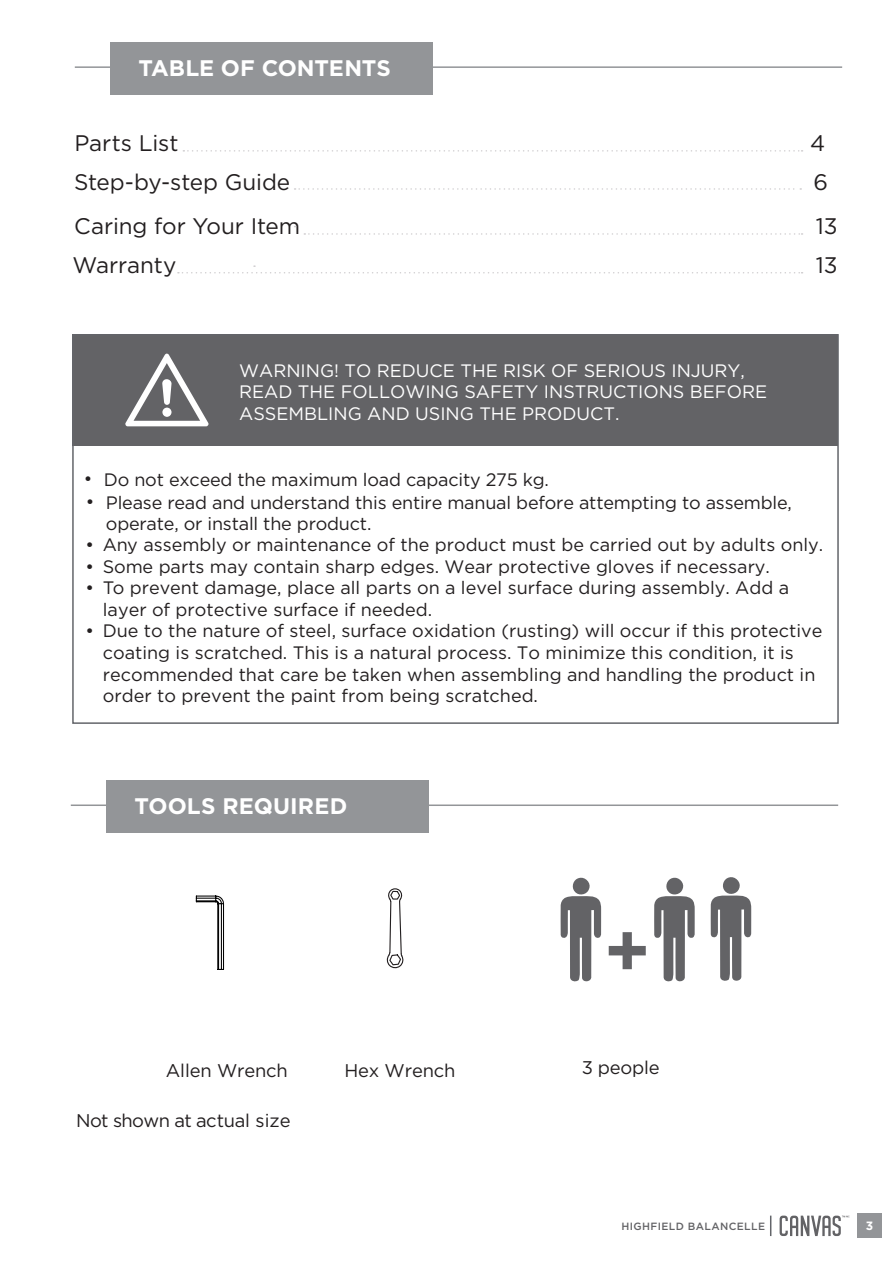
<style>
.page{position:relative;width:893px;height:1263px;background:#fff}
.page>*{position:absolute;margin:0;border:0;box-sizing:border-box;transform-origin:0 0}
.t1{font:22.5px "Gotham";letter-spacing:-.005em;color:#231f20}
.t2{font:700 22.5px "Gotham";letter-spacing:.005em;color:#fff}
.t3{font:18.3px "Gotham";letter-spacing:-.01em;color:#231f20}
.t4{font:18.3px "Gotham";letter-spacing:-.03em;color:#231f20}
.t5{font:18px/21.6px "Gotham";color:#231f20}
.t6{font:18px/21.6px "Gotham";color:#fff}
.t7{font:700 12px "Gotham";color:#fff}
.t8{font:500 10.5px "Gotham";letter-spacing:.035em;color:#636366}
</style>
<div class="page">
<hr style="left:75px;top:66px;width:767px;height:2px;background:#939598">
<svg style="left:183px;top:150px;width:620px;height:2px"></svg>
<svg style="left:295px;top:188px;width:506px;height:2px"></svg>
<svg style="left:304px;top:233px;width:499px;height:2px"></svg>
<svg style="left:178px;top:265px;width:625px;height:8px"></svg>
<hr style="left:71px;top:804px;width:767px;height:2px;background:#939598">
<div style="left:110px;top:42px;width:322px;height:52px;background:#939598"></div>
<div style="left:106px;top:780px;width:322px;height:52px;background:#939598"></div>
<div style="left:73px;top:334px;width:765px;height:112px;background:#636366"></div>
<div style="left:72px;top:334px;width:767px;height:390px;border:2px solid #63656a"></div>
<svg style="left:125px;top:354px;width:83px;height:72px"></svg>
<svg style="left:609px;top:932px;width:37px;height:37px"></svg>
<svg style="left:560px;top:877px;width:41px;height:105px"></svg>
<svg style="left:654px;top:877px;width:41px;height:105px"></svg>
<svg style="left:195px;top:895px;width:30px;height:75px"></svg>
<div style="left:858px;top:1214px;width:24px;height:24px;background:#939598"></div>
<svg style="left:780px;top:1215px;width:69px;height:21px"></svg>
<svg style="left:770px;top:1215px;width:1px;height:21px"></svg>
<svg style="left:711px;top:877px;width:40px;height:104px"></svg>
<svg style="left:387px;top:888px;width:17px;height:81px"></svg>
<p class="t2" style="left:138px;top:53px;width:254px">TABLE OF CONTENTS</p>
<p class="t1" style="left:74px;top:129px;width:106px">Parts List</p>
<p class="t1" style="left:810px;top:129px;width:17px">4</p>
<p class="t1" style="left:74px;top:167px;width:218px">Step-by-step Guide</p>
<p class="t1" style="left:813px;top:167px;width:16px">6</p>
<p class="t1" style="left:74px;top:212px;width:228px">Caring for Your Item</p>
<p class="t1" style="left:816px;top:212px;width:23px">13</p>
<p class="t1" style="left:72px;top:250px;width:105px">Warranty</p>
<p class="t1" style="left:816px;top:250px;width:23px">13</p>
<p class="t6" style="left:239px;top:359px;width:529px">WARNING! TO REDUCE THE RISK OF SERIOUS INJURY,<br>READ THE FOLLOWING SAFETY INSTRUCTIONS BEFORE<br>ASSEMBLING AND USING THE PRODUCT.</p>
<p class="t5" style="left:84px;top:468px;width:467px">• Do not exceed the maximum load capacity 275 kg.</p>
<p class="t5" style="left:106px;top:491px;width:688px;text-indent:-20px">• Please read and understand this entire manual before attempting to assemble, operate, or install the product.</p>
<p class="t5" style="left:86px;top:534px;width:739px">• Any assembly or maintenance of the product must be carried out by adults only.</p>
<p class="t5" style="left:86px;top:555px;width:686px">• Some parts may contain sharp edges. Wear protective gloves if necessary.</p>
<p class="t5" style="left:103px;top:577px;width:688px;text-indent:-17px">• To prevent damage, place all parts on a level surface during assembly. Add a layer of protective surface if needed.</p>
<p class="t5" style="left:103px;top:620px;width:721px;text-indent:-17px">• Due to the nature of steel, surface oxidation (rusting) will occur if this protective coating is scratched. This is a natural process. To minimize this condition, it is recommended that care be taken when assembling and handling the product in order to prevent the paint from being scratched.</p>
<p class="t2" style="left:134px;top:791px;width:214px">TOOLS REQUIRED</p>
<p class="t3" style="left:166px;top:1059px;width:123px">Allen Wrench</p>
<p class="t4" style="left:76px;top:1109px;width:216px">Not shown at actual size</p>
<p class="t3" style="left:344px;top:1059px;width:112px">Hex Wrench</p>
<p class="t3" style="left:582px;top:1056px;width:79px">3 people</p>
<p class="t8" style="left:621px;top:1220px;width:145px">HIGHFIELD BALANCELLE</p>
<p class="t7" style="left:866px;top:1218px;width:9px">3</p>
</div>
